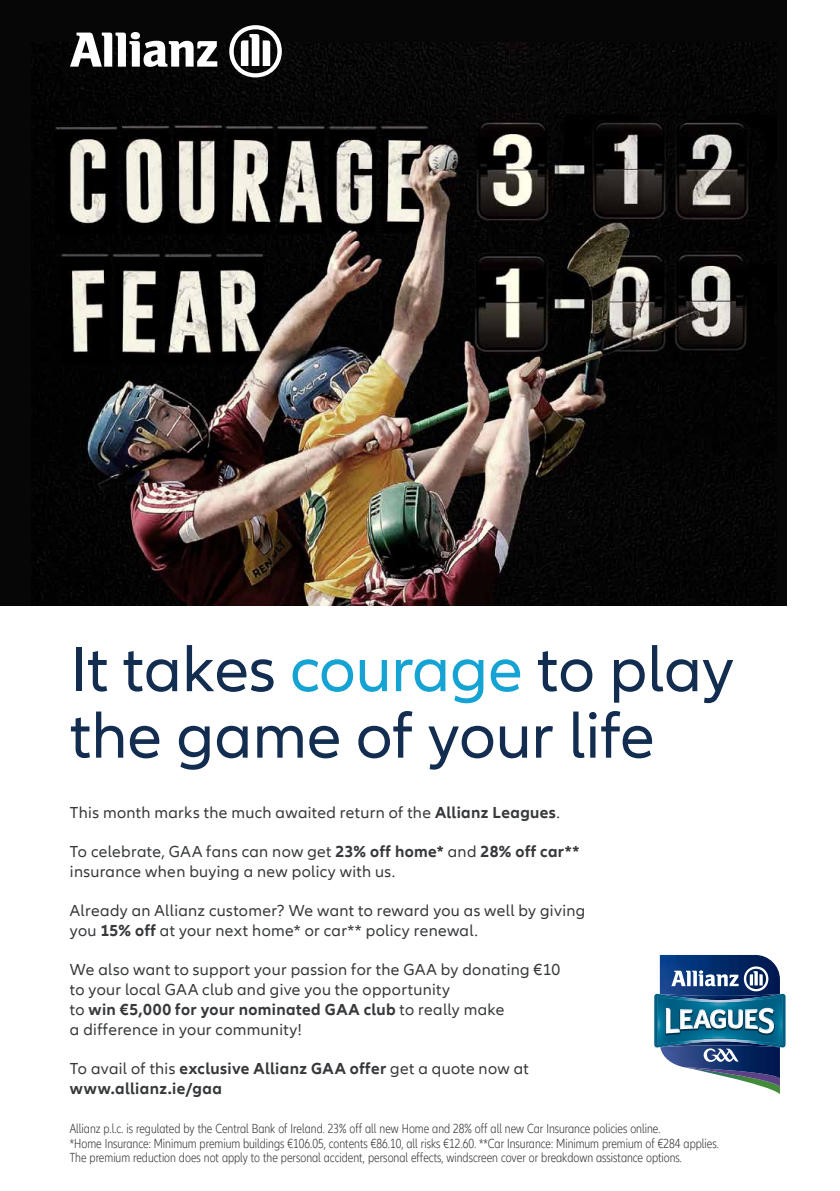
<style>
.page{position:relative;width:840px;height:1191px;background:#fff}
.page>*{position:absolute;margin:0;border:0;box-sizing:border-box;transform-origin:0 0}
.t1{font:65.6px/66.4px "Allianz Neo";color:#122d50}
.t2{font:16.4px/19.8px "Allianz Neo";letter-spacing:.02em;color:#373a3c}
.t3{font:700 16.4px/19.8px "Allianz Neo";letter-spacing:.02em;color:#373a3c}
.t4{font:300 condensed 13.6px/14.4px "Allianz Neo";color:#373a3c}
.s1{color:#15a3d3}
.s2{font-weight:700}
.s3{font-weight:400}
</style>
<div class="page">
<svg style="left:654px;top:955px;width:132px;height:138px"></svg>
<hr style="left:781px;top:996px;width:1px;height:48px;background:#fff">
<div style="left:0;top:0;width:786px;height:606px;background:#060607"></div>
<img style="left:37px;top:43px;width:739px;height:563px">
<svg style="left:70px;top:32px;width:147px;height:35px"></svg>
<svg style="left:229px;top:25px;width:53px;height:52px"></svg>
<h1 class="t1" style="left:70px;top:638px;width:665px">It takes <span class="s1">courage</span> to play the game of your life</h1>
<p class="t2" style="left:70px;top:803px;width:491px">This month marks the much awaited return of the <span class="s2">Allianz Leagues</span>.</p>
<p class="t2" style="left:70px;top:842px;width:510px">To celebrate, GAA fans can now get <span class="s2">23% off home*</span> and <span class="s2">28% off car** </span>insurance when buying a new policy with us.</p>
<p class="t2" style="left:70px;top:901px;width:516px">Already an Allianz customer? We want to reward you as well by giving you <span class="s2">15% off</span> at your next home* or car** policy renewal.</p>
<p class="t2" style="left:70px;top:960px;width:491px">We also want to support your passion for the GAA by donating €10 to your local GAA club and give you the opportunity<br>to <span class="s2">win €5,000 for your nominated GAA club</span> to really make<br>a difference in your community!</p>
<p class="t3" style="left:70px;top:1059px;width:460px"><span class="s3">To avail of this</span> exclusive Allianz GAA offer <span class="s3">get a quote now at </span>www.allianz.ie/gaa</p>
<p class="t4" style="left:70px;top:1122px;width:650px">Allianz p.l.c. is regulated by the Central Bank of Ireland. 23% off all new Home and 28% off all new Car Insurance policies online.<br>*Home Insurance: Minimum premium buildings €106.05, contents €86.10, all risks €12.60. **Car Insurance: Minimum premium of €284 applies.<br>The premium reduction does not apply to the personal accident, personal effects, windscreen cover or breakdown assistance options.</p>
</div>
